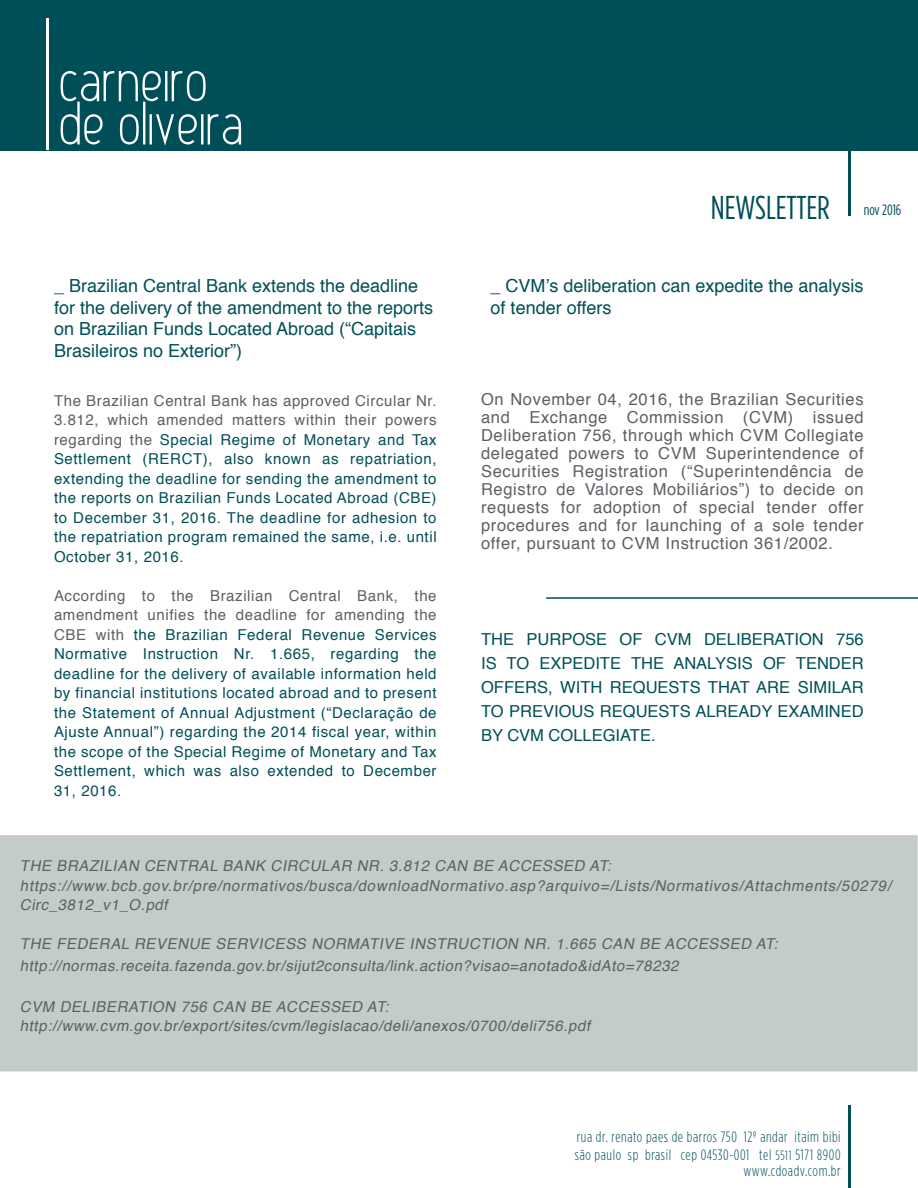
<style>
.page{position:relative;width:918px;height:1188px;background:#fff}
.page>*{position:absolute;margin:0;border:0;box-sizing:border-box;transform-origin:0 0}
.t1{font:33px "Gotham Condensed";color:#004f58}
.t2{font:18px/21.6px "Helvetica";color:#004f58}
.t3{font:16.5px/18px "Helvetica";letter-spacing:.04em;color:#5c6065;text-align:justify}
.t4{font:16.5px/24px "Helvetica";color:#004f58;text-align:justify}
.t5{font:15px/19.5px "Helvetica";letter-spacing:.04em;color:#004f58;text-align:justify}
.t6{font:italic 15px/19.5px "Helvetica";color:#5c6065}
.t7{font:300 15px/18px "Gotham Condensed";letter-spacing:.04em;color:#004f58}
.t8{font:15px "Gotham Condensed";color:#004f58}
.s1{color:#5c6065}
.s2{font-size:13.5px}
</style>
<div class="page">
<div style="left:0;top:0;width:918px;height:150px;background:#004f58"></div>
<hr style="left:47px;top:18px;width:2px;height:132px;background:#fff">
<svg style="left:61px;top:71px;width:180px;height:75px"></svg>
<hr style="left:848px;top:85px;width:2px;height:131px;background:#004f58">
<hr style="left:848px;top:1106px;width:2px;height:82px;background:#004f58">
<hr style="left:546px;top:597px;width:372px;height:2px;background:#004f58">
<div style="left:0;top:835px;width:918px;height:236px;background:#c3ccc6"></div>
<p class="t2" style="left:54px;top:275px;width:381px">_ Brazilian Central Bank extends the deadline for the delivery of the amendment to the reports on Brazilian Funds Located Abroad (“Capitais Brasileiros no Exterior”)</p>
<p class="t5" style="left:54px;top:391px;width:384px"><span class="s1">The Brazilian Central Bank has approved Circular Nr.<br>3.812, which amended matters within their powers regarding the</span> Special Regime of Monetary and Tax Settlement (RERCT), also known as repatriation, extending the deadline for sending the amendment to the reports on Brazilian Funds Located Abroad (CBE) to December 31, 2016. The deadline for adhesion to the repatriation program remained the same, i.e. until October 31, 2016.</p>
<p class="t5" style="left:54px;top:586px;width:384px"><span class="s1">According to the Brazilian Central Bank, the amendment unifies the deadline for amending the CBE with</span> the Brazilian Federal Revenue Services Normative Instruction Nr. 1.665, regarding the deadline for the delivery of available information held by financial institutions located abroad and to present the Statement of Annual Adjustment (“Declaração de Ajuste Annual”) regarding the 2014 fiscal year, within the scope of the Special Regime of Monetary and Tax Settlement, which was also extended to December 31, 2016.</p>
<h1 class="t1" style="left:711px;top:190px;width:121px">NEWSLETTER</h1>
<p class="t8" style="left:864px;top:202px;width:39px">nov 2016</p>
<p class="t2" style="left:491px;top:275px;width:374px">_ CVM’s deliberation can expedite the analysis of tender offers</p>
<p class="t3" style="left:481px;top:390px;width:384px">On November 04, 2016, the Brazilian Securities and Exchange Commission (CVM) issued Deliberation 756, through which CVM Collegiate delegated powers to CVM Superintendence of Securities Registration (“Superintendência de Registro de Valores Mobiliários”) to decide on requests for adoption of special tender offer procedures and for launching of a sole tender offer, pursuant to CVM Instruction 361/2002.</p>
<p class="t4" style="left:481px;top:627px;width:384px">THE PURPOSE OF CVM DELIBERATION 756<br>IS TO EXPEDITE THE ANALYSIS OF TENDER OFFERS, WITH REQUESTS THAT ARE SIMILAR TO PREVIOUS REQUESTS ALREADY EXAMINED BY CVM COLLEGIATE.</p>
<p class="t6" style="left:20px;top:857px;width:877px">THE BRAZILIAN CENTRAL BANK CIRCULAR NR. 3.812 CAN BE ACCESSED AT: https://www.bcb.gov.br/pre/normativos/busca/downloadNormativo.asp?arquivo=/Lists/Normativos/Attachments/50279/<br>Circ_3812_v1_O.pdf</p>
<p class="t6" style="left:20px;top:934px;width:763px;line-height:21.6px">THE FEDERAL REVENUE SERVICESS NORMATIVE INSTRUCTION NR. 1.665 CAN BE ACCESSED AT: http://normas.receita.fazenda.gov.br/sijut2consulta/link.action?visao=anotado&amp;idAto=78232</p>
<p class="t6" style="left:20px;top:997px;width:576px">CVM DELIBERATION 756 CAN BE ACCESSED AT: http://www.cvm.gov.br/export/sites/cvm/legislacao/deli/anexos/0700/deli756.pdf</p>
<p class="t7" style="left:575px;top:1127px;width:267px">rua dr. renato paes de barros 750 12º andar itaim bibi são paulo sp brasil cep 04530-001 tel <span class="s2">5511</span> 5171 8900</p>
<p class="t7" style="left:744px;top:1162px;width:99px">www.cdoadv.com.br</p>
</div>
